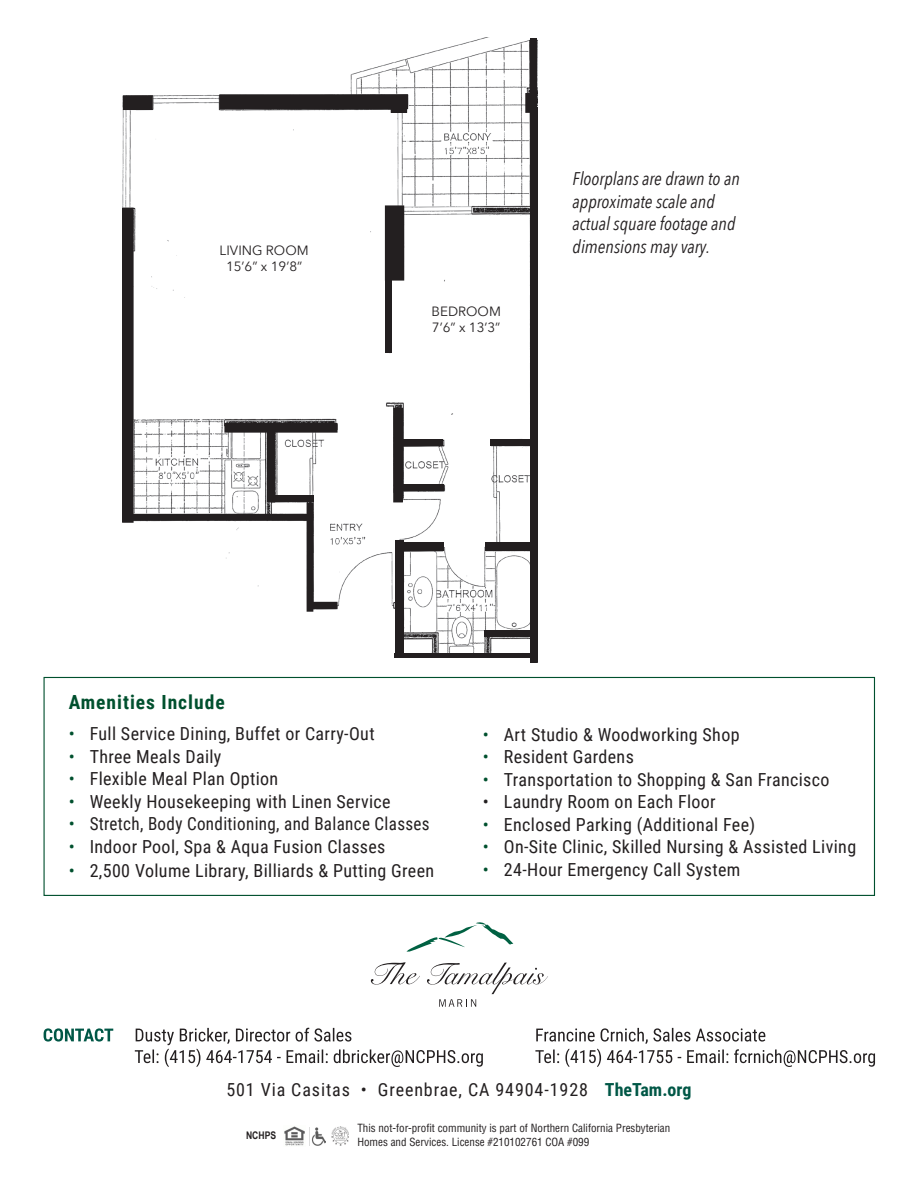
<style>
.page{position:relative;width:918px;height:1188px;background:#fff}
.page>*{position:absolute;margin:0;border:0;box-sizing:border-box;transform-origin:0 0}
.t1{font:700 19.5px "Roboto Condensed";letter-spacing:.05em;color:#00502e}
.t2{font:italic 18.3px "Avenir Next Condensed";color:#231f20}
.t3{font:18px "Roboto Condensed";letter-spacing:.02em;color:#231f20}
.t4{font:18px "Roboto Condensed";letter-spacing:.05em;color:#231f20}
.t5{font:18px "Roboto Condensed";letter-spacing:.02em;color:#231f20;scale:.95 1}
.t6{font:13.5px "Avenir Next";color:#231f20}
.t7{font:condensed 10.95px/13px "Helvetica";color:#231f20}
.t8{font:700 10.5px "Arial Narrow";color:#231f20}
.s1{color:#00502e}
.s2{font-weight:700;color:#005746}
</style>
<div class="page">
<div style="left:44px;top:677px;width:831px;height:219px;border:1px solid #00502e"></div>
<svg style="left:406px;top:922px;width:107px;height:30px"></svg>
<svg style="left:427px;top:963px;width:121px;height:44px"></svg>
<svg style="left:371px;top:962px;width:49px;height:23px"></svg>
<img style="left:284px;top:1126px;width:21px;height:20px">
<img style="left:311px;top:1128px;width:15px;height:17px">
<img style="left:332px;top:1127px;width:17px;height:18px">
<svg style="left:135px;top:1028px;width:348px;height:39px"></svg>
<svg style="left:44px;top:1028px;width:69px;height:14px"></svg>
<svg style="left:535px;top:1028px;width:340px;height:39px"></svg>
<img style="left:122px;top:38px;width:416px;height:615px">
<div style="left:191px;top:220px;width:136px;height:82px;background:#fff"></div>
<div style="left:123px;top:208px;width:10px;height:314px;background:#231f20"></div>
<div style="left:122px;top:208px;width:12px;height:315px;border:1px solid #231f20"></div>
<div style="left:220px;top:95px;width:187px;height:13px;background:#231f20"></div>
<div style="left:219px;top:94px;width:189px;height:15px;border:1px solid #231f20"></div>
<div style="left:386px;top:206px;width:18px;height:74px;background:#231f20"></div>
<div style="left:385px;top:205px;width:19px;height:76px;border:1px solid #231f20"></div>
<div style="left:124px;top:96px;width:28px;height:13px;background:#231f20"></div>
<div style="left:123px;top:95px;width:30px;height:15px;border:1px solid #231f20"></div>
<div style="left:427px;top:318px;width:66px;height:28px;background:#fff"></div>
<div style="left:123px;top:514px;width:190px;height:6px;background:#231f20"></div>
<div style="left:122px;top:514px;width:191px;height:7px;border:1px solid #231f20"></div>
<div style="left:307px;top:503px;width:6px;height:108px;background:#231f20"></div>
<div style="left:310px;top:602px;width:27px;height:6px;background:#231f20"></div>
<div style="left:310px;top:602px;width:28px;height:7px;border:1px solid #231f20"></div>
<div style="left:268px;top:428px;width:6px;height:74px;background:#231f20"></div>
<div style="left:267px;top:427px;width:8px;height:75px;border:1px solid #231f20"></div>
<div style="left:532px;top:107px;width:6px;height:556px;border:1px solid #231f20"></div>
<div style="left:391px;top:102px;width:15px;height:10px;background:#231f20"></div>
<div style="left:391px;top:101px;width:16px;height:12px;border:1px solid #231f20"></div>
<div style="left:526px;top:94px;width:10px;height:18px;background:#231f20"></div>
<div style="left:525px;top:93px;width:12px;height:20px;border:1px solid #231f20"></div>
<div style="left:225px;top:424px;width:112px;height:8px;background:#231f20"></div>
<div style="left:224px;top:423px;width:114px;height:10px;border:1px solid #231f20"></div>
<div style="left:394px;top:408px;width:8px;height:94px;background:#231f20"></div>
<div style="left:393px;top:408px;width:10px;height:94px;border:1px solid #231f20"></div>
<div style="left:530px;top:38px;width:7px;height:625px;background:#231f20"></div>
<div style="left:394px;top:653px;width:141px;height:5px;background:#231f20"></div>
<div style="left:395px;top:540px;width:9px;height:115px;background:#231f20"></div>
<div style="left:402px;top:542px;width:41px;height:9px;background:#231f20"></div>
<div style="left:403px;top:484px;width:41px;height:7px;background:#231f20"></div>
<div style="left:485px;top:542px;width:46px;height:9px;background:#231f20"></div>
<div style="left:484px;top:631px;width:48px;height:6px;background:#231f20"></div>
<div style="left:490px;top:439px;width:48px;height:6px;background:#231f20"></div>
<div style="left:402px;top:439px;width:41px;height:7px;background:#231f20"></div>
<div style="left:267px;top:495px;width:46px;height:7px;background:#231f20"></div>
<div style="left:317px;top:544px;width:10px;height:16px;background:#fff"></div>
<div style="left:318px;top:563px;width:21px;height:23px;background:#fff"></div>
<div style="left:445px;top:438px;width:21px;height:13px;background:#fff"></div>
<div style="left:385px;top:206px;width:7px;height:147px;background:#231f20"></div>
<p class="t6" style="left:220px;top:238px;width:91px">LIVING ROOM</p>
<p class="t6" style="left:226px;top:255px;width:78px">15’6” x 19’8”</p>
<p class="t6" style="left:432px;top:300px;width:71px">BEDROOM</p>
<p class="t6" style="left:432px;top:316px;width:70px">7’6” x 13’3”</p>
<p class="t2" style="left:573px;top:167px;width:169px">Floorplans are drawn to an</p>
<p class="t2" style="left:573px;top:190px;width:144px">approximate scale and</p>
<p class="t2" style="left:573px;top:213px;width:164px">actual square footage and</p>
<p class="t2" style="left:573px;top:236px;width:139px">dimensions may vary.</p>
<p class="t1" style="left:69px;top:688px;width:158px">Amenities Include</p>
<p class="t3" style="left:69px;top:721px;width:307px"><span class="s1">•</span> Full Service Dining, Buffet or Carry-Out</p>
<p class="t3" style="left:69px;top:744px;width:154px"><span class="s1">•</span> Three Meals Daily</p>
<p class="t3" style="left:69px;top:766px;width:211px"><span class="s1">•</span> Flexible Meal Plan Option</p>
<p class="t3" style="left:69px;top:789px;width:324px"><span class="s1">•</span> Weekly Housekeeping with Linen Service</p>
<p class="t5" style="left:69px;top:811px;width:382px"><span class="s1">•</span> Stretch, Body Conditioning, and Balance Classes</p>
<p class="t3" style="left:69px;top:834px;width:318px"><span class="s1">•</span> Indoor Pool, Spa &amp; Aqua Fusion Classes</p>
<p class="t3" style="left:69px;top:858px;width:367px"><span class="s1">•</span> 2,500 Volume Library, Billiards &amp; Putting Green</p>
<p class="t3" style="left:483px;top:722px;width:258px"><span class="s1">•</span> Art Studio &amp; Woodworking Shop</p>
<p class="t3" style="left:483px;top:744px;width:153px"><span class="s1">•</span> Resident Gardens</p>
<p class="t3" style="left:483px;top:767px;width:348px"><span class="s1">•</span> Transportation to Shopping &amp; San Francisco</p>
<p class="t3" style="left:483px;top:789px;width:234px">• Laundry Room on Each Floor</p>
<p class="t3" style="left:483px;top:812px;width:274px"><span class="s1">•</span> Enclosed Parking (Additional Fee)</p>
<p class="t3" style="left:483px;top:834px;width:375px"><span class="s1">•</span> On-Site Clinic, Skilled Nursing &amp; Assisted Living</p>
<p class="t3" style="left:483px;top:857px;width:259px"><span class="s1">•</span> 24-Hour Emergency Call System</p>
<p class="t4" style="left:226px;top:1077px;width:467px">501 Via Casitas • Greenbrae, CA 94904-1928 <span class="s2">TheTam.org</span></p>
<p class="t8" style="left:246px;top:1130px;width:32px">NCHPS</p>
<p class="t7" style="left:357px;top:1122px;width:314px">This not-for-profit community is part of Northern California Presbyterian<br>Homes and Services. License #210102761 COA #099</p>
</div>
